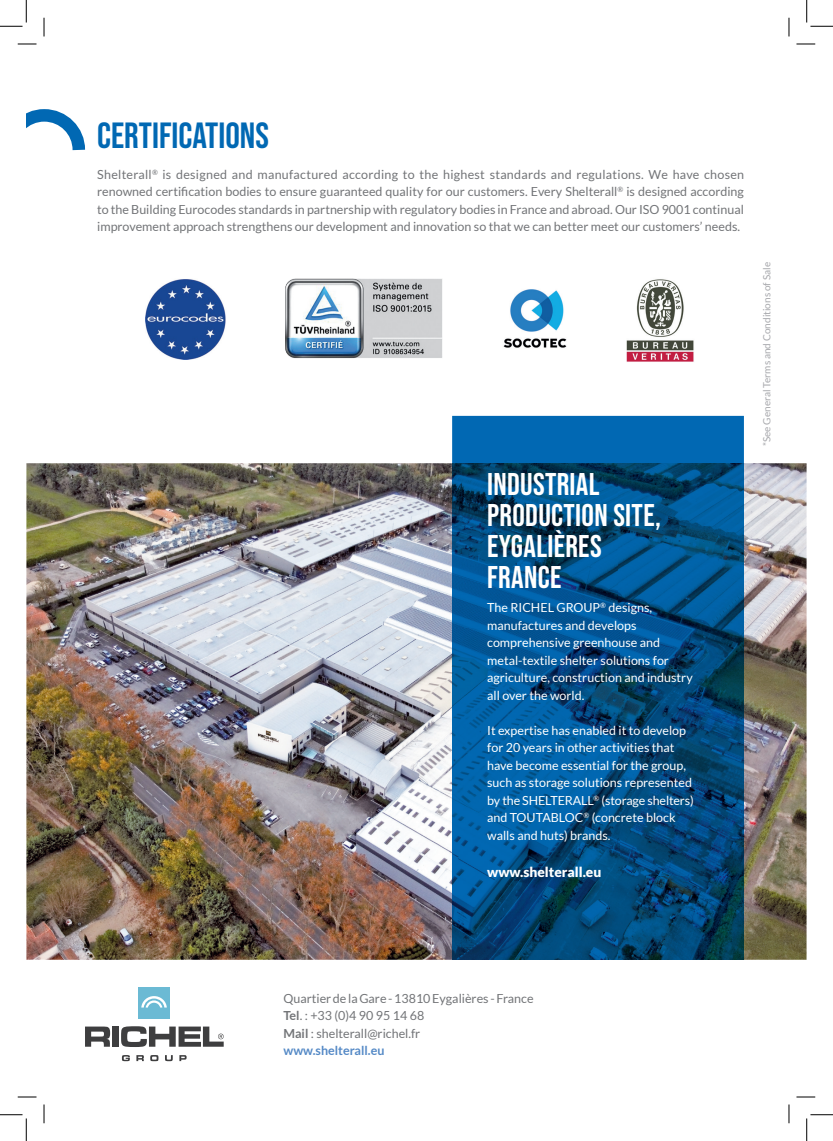
<style>
.page{position:relative;width:833px;height:1141px;background:#fff}
.page>*{position:absolute;margin:0;border:0;box-sizing:border-box;transform-origin:0 0}
.t1{font:36.25px "Bebas Neue";color:#0168b3}
.t2{font:31.25px/31.2px "Bebas Neue";letter-spacing:.01em;color:#fff}
.t3{font:900 13.75px "Lato";color:#fff}
.t4{font:12.5px/17.5px "Lato";color:#727477}
.t5{font:12.5px/17.5px "Lato";color:#fff}
.t6{font:10px "Lato";color:#a7a8ac}
.s1{font-weight:700}
.s2{font-weight:700;color:#5489c6}
</style>
<div class="page">
<div style="left:138px;top:987px;width:31px;height:31px;background:#6bbad4"></div>
<svg style="left:122px;top:1055px;width:8px;height:6px"></svg>
<svg style="left:136px;top:1055px;width:8px;height:5px"></svg>
<svg style="left:150px;top:1055px;width:8px;height:6px"></svg>
<svg style="left:165px;top:1055px;width:8px;height:6px"></svg>
<svg style="left:179px;top:1055px;width:7px;height:5px"></svg>
<svg style="left:85px;top:1026px;width:25px;height:20px"></svg>
<div style="left:112px;top:1026px;width:7px;height:20px;background:#3e3e3f"></div>
<svg style="left:121px;top:1026px;width:102px;height:20px"></svg>
<svg style="left:141px;top:996px;width:26px;height:11px"></svg>
<svg style="left:26px;top:109px;width:60px;height:42px"></svg>
<img style="left:145px;top:279px;width:81px;height:80px">
<img style="left:285px;top:278px;width:157px;height:80px">
<img style="left:503px;top:289px;width:64px;height:59px">
<img style="left:626px;top:279px;width:68px;height:83px">
<img style="left:26px;top:463px;width:780px;height:496px">
<div style="left:452px;top:416px;width:291px;height:47px;background:#0168b3"></div>
<img style="left:452px;top:463px;width:291px;height:496px">
<svg style="left:18px;top:43px;width:18px;height:2px"></svg>
<svg style="left:796px;top:43px;width:18px;height:2px"></svg>
<svg style="left:18px;top:1096px;width:18px;height:1px"></svg>
<svg style="left:796px;top:1096px;width:18px;height:1px"></svg>
<svg style="left:43px;top:18px;width:2px;height:18px"></svg>
<svg style="left:43px;top:1104px;width:2px;height:19px"></svg>
<svg style="left:788px;top:18px;width:1px;height:18px"></svg>
<svg style="left:788px;top:1104px;width:1px;height:19px"></svg>
<svg style="left:0;top:0;width:27px;height:27px"></svg>
<svg style="left:0;top:1114px;width:27px;height:26px"></svg>
<svg style="left:806px;top:0;width:26px;height:27px"></svg>
<svg style="left:806px;top:1114px;width:26px;height:26px"></svg>
<h1 class="t1" style="left:97px;top:115px;width:173px">CERTIFICATIONS</h1>
<p class="t4" style="left:97px;top:165px;width:648px;text-align:justify">Shelterall<sup>®</sup> is designed and manufactured according to the highest standards and regulations. We have chosen renowned certification bodies to ensure guaranteed quality for our customers. Every Shelterall<sup>®</sup> is designed according to the Building Eurocodes standards in partnership with regulatory bodies in France and abroad. Our ISO 9001 continual improvement approach strengthens our development and innovation so that we can better meet our customers’ needs.</p>
<h2 class="t2" style="left:487px;top:467px;width:175px">INDUSTRIAL<br>PRODUCTION SITE,<br>EYGALIÈRES<br>FRANCE</h2>
<p class="t5" style="left:487px;top:598px;width:207px">The RICHEL GROUP<sup>®</sup> designs, manufactures and develops comprehensive greenhouse and metal-textile shelter solutions for agriculture, construction and industry all over the world.</p>
<p class="t5" style="left:487px;top:721px;width:208px">It expertise has enabled it to develop for 20 years in other activities that have become essential for the group, such as storage solutions represented by the SHELTERALL<sup>®</sup> (storage shelters) and TOUTABLOC<sup>®</sup> (concrete block walls and huts) brands.</p>
<p class="t3" style="left:487px;top:864px;width:116px">www.shelterall.eu</p>
<p class="t6" style="left:760px;top:446px;width:186px;rotate:-90deg">*See General Terms and Conditions of Sale</p>
<p class="t4" style="left:283px;top:989px;width:251px">Quartier de la Gare - 13810 Eygalières - France<br><span class="s1">Tel</span>. : +33 (0)4 90 95 14 68<br><span class="s1">Mail</span> : shelterall@richel.fr<br><span class="s2">www.shelterall.eu</span></p>
</div>
